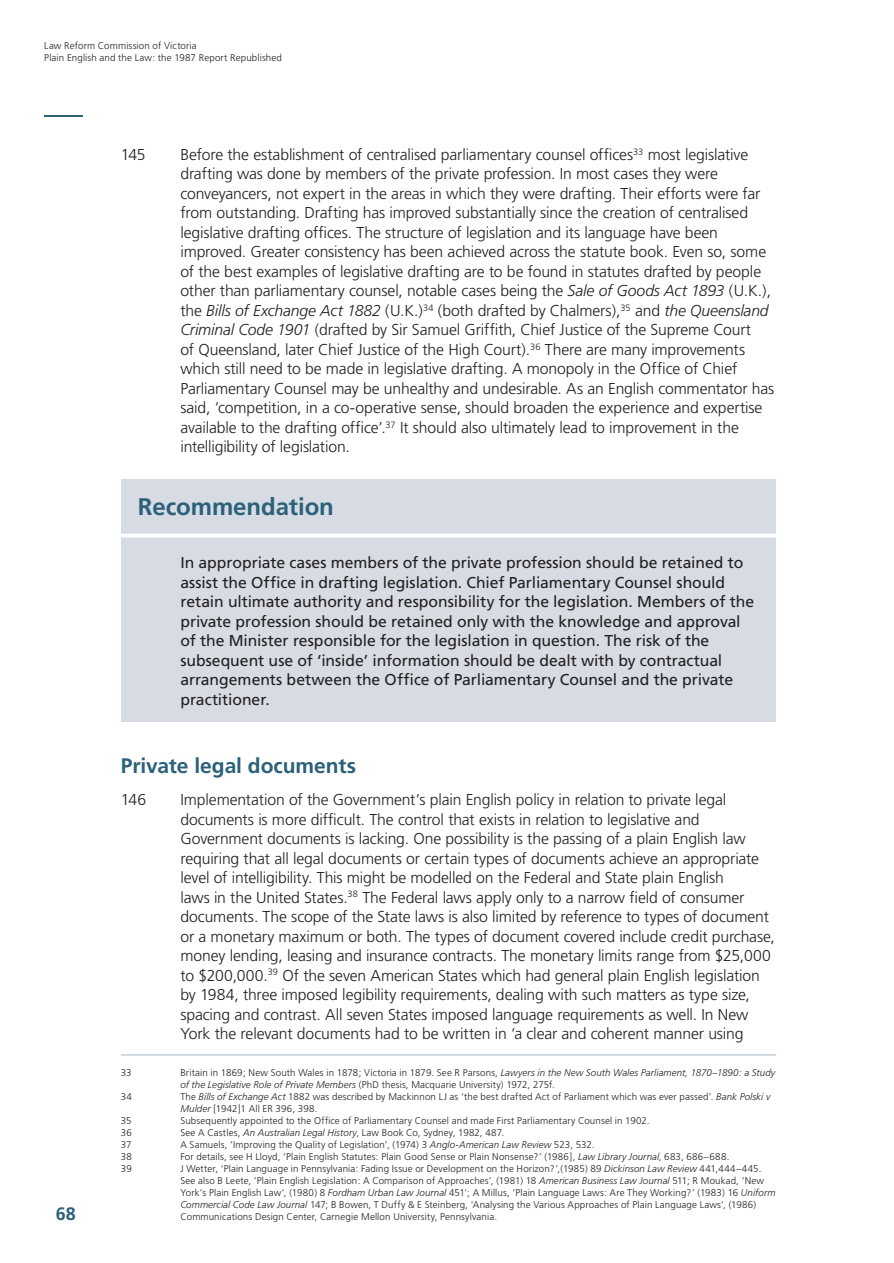
<style>
.page{position:relative;width:894px;height:1263px;background:#fff}
.page>*{position:absolute;margin:0;border:0;box-sizing:border-box;transform-origin:0 0}
.t1{font:700 24px "Frutiger";letter-spacing:-.005em;color:#2c6179}
.HD2{font:700 21px "Frutiger";letter-spacing:-.005em;color:#2c6179}
.t2{font:700 18px "Frutiger";color:#2c6179}
.t3{font:300 15.75px/19.5px "Frutiger";letter-spacing:-.01em;color:#231f20}
.t4{font:15.75px/19.5px "Frutiger";letter-spacing:-.005em;color:#231f20}
.t5{font:300 9.75px/12px "Frutiger";letter-spacing:.015em;color:#231f20}
.s1{font-style:italic}
</style>
<div class="page">
<hr style="left:44px;top:115px;width:39px;height:2px;background:#2c6179">
<div style="left:121px;top:479px;width:655px;height:242px;background:#d7dce4"></div>
<svg style="left:121px;top:533px;width:655px;height:4px;fill:#fff"></svg>
<hr style="left:121px;top:1054px;width:655px;height:1px;background:#c2cdd5">
<p class="t5" style="left:44px;top:40px;width:239px">Law Reform Commission of Victoria<br>Plain English and the Law: the 1987 Report Republished</p>
<p class="t3" style="left:121px;top:145px;width:26px">145</p>
<p class="t3" style="left:180px;top:145px;width:595px">Before the establishment of centralised parliamentary counsel offices<sup>33</sup> most legislative drafting was done by members of the private profession. In most cases they were conveyancers, not expert in the areas in which they were drafting. Their efforts were far from outstanding. Drafting has improved substantially since the creation of centralised legislative drafting offices. The structure of legislation and its language have been improved. Greater consistency has been achieved across the statute book. Even so, some of the best examples of legislative drafting are to be found in statutes drafted by people other than parliamentary counsel, notable cases being the <span class="s1">Sale of Goods Act 1893</span> (U.K.), the <span class="s1">Bills of Exchange Act 1882</span> (U.K.)<sup>34</sup> (both drafted by Chalmers),<sup>35</sup> and <span class="s1">the Queensland Criminal Code 1901</span> (drafted by Sir Samuel Griffith, Chief Justice of the Supreme Court<br>of Queensland, later Chief Justice of the High Court).<sup>36</sup> There are many improvements which still need to be made in legislative drafting. A monopoly in the Office of Chief Parliamentary Counsel may be unhealthy and undesirable. As an English commentator has said, ‘competition, in a co-operative sense, should broaden the experience and expertise available to the drafting office’.<sup>37</sup> It should also ultimately lead to improvement in the intelligibility of legislation.</p>
<p class="t1" style="left:138px;top:492px;width:198px">Recommendation</p>
<p class="t2" style="left:56px;top:1203px;width:22px">68</p>
<p class="t4" style="left:180px;top:553px;width:575px">In appropriate cases members of the private profession should be retained to assist the Office in drafting legislation. Chief Parliamentary Counsel should retain ultimate authority and responsibility for the legislation. Members of the private profession should be retained only with the knowledge and approval of the Minister responsible for the legislation in question. The risk of the subsequent use of ‘inside’ information should be dealt with by contractual arrangements between the Office of Parliamentary Counsel and the private practitioner.</p>
<h2 class="HD2" style="left:121px;top:753px;width:237px">Private legal documents</h2>
<p class="t3" style="left:121px;top:790px;width:27px">146</p>
<p class="t3" style="left:180px;top:790px;width:596px">Implementation of the Government’s plain English policy in relation to private legal documents is more difficult. The control that exists in relation to legislative and Government documents is lacking. One possibility is the passing of a plain English law requiring that all legal documents or certain types of documents achieve an appropriate level of intelligibility. This might be modelled on the Federal and State plain English<br>laws in the United States.<sup>38</sup> The Federal laws apply only to a narrow field of consumer documents. The scope of the State laws is also limited by reference to types of document or a monetary maximum or both. The types of document covered include credit purchase, money lending, leasing and insurance contracts. The monetary limits range from $25,000 to $200,000.<sup>39</sup> Of the seven American States which had general plain English legislation by 1984, three imposed legibility requirements, dealing with such matters as type size, spacing and contrast. All seven States imposed language requirements as well. In New York the relevant documents had to be written in ‘a clear and coherent manner using</p>
<p class="t5" style="left:121px;top:1066px;width:12px">33</p>
<p class="t5" style="left:180px;top:1066px;width:596px">Britain in 1869; New South Wales in 1878; Victoria in 1879. See R Parsons, <span class="s1">Lawyers in the New South Wales Parliament, 1870–1890: a Study of the Legislative Role of Private Members</span> (PhD thesis, Macquarie University) 1972, 275f.</p>
<p class="t5" style="left:121px;top:1090px;width:13px">34</p>
<p class="t5" style="left:180px;top:1090px;width:591px">The <span class="s1">Bills of Exchange Act</span> 1882 was described by Mackinnon LJ as ‘the best drafted Act of Parliament which was ever passed’. <span class="s1">Bank Polski v<br>Mulder</span> [1942]1 All ER 396, 398.</p>
<p class="t5" style="left:121px;top:1114px;width:12px">35</p>
<p class="t5" style="left:180px;top:1114px;width:471px">Subsequently appointed to the Office of Parliamentary Counsel and made First Parliamentary Counsel in 1902.</p>
<p class="t5" style="left:121px;top:1126px;width:13px">36</p>
<p class="t5" style="left:180px;top:1126px;width:325px">See A Castles, <span class="s1">An Australian Legal History</span>, Law Book Co, Sydney, 1982, 487.</p>
<p class="t5" style="left:121px;top:1138px;width:12px">37</p>
<p class="t5" style="left:180px;top:1138px;width:416px">A Samuels, ‘Improving the Quality of Legislation’, (1974) 3 <span class="s1">Anglo-American Law Review</span> 523, 532.</p>
<p class="t5" style="left:121px;top:1150px;width:13px">38</p>
<p class="t5" style="left:180px;top:1150px;width:550px">For details, see H Lloyd, ‘Plain English Statutes: Plain Good Sense or Plain Nonsense?’ (1986], <span class="s1">Law Library Journal</span>, 683, 686–688.</p>
<p class="t5" style="left:121px;top:1162px;width:12px">39</p>
<p class="t5" style="left:180px;top:1162px;width:597px">J Wetter, ‘Plain Language in Pennsylvania: Fading Issue or Development on the Horizon?’,(1985) 89 <span class="s1">Dickinson Law Review</span> 441,444–445.<br>See also B Leete, ‘Plain English Legislation: A Comparison of Approaches’, (1981) 18 <span class="s1">American Business Law Journal</span> 511; R Moukad, ‘New York’s Plain English Law’, (1980) 8 <span class="s1">Fordham Urban Law Journal</span> 451’; A Millus, ‘Plain Language Laws: Are They Working?’ (1983) 16 <span class="s1">Uniform Commercial Code Law Journal</span> 147; B Bowen, T Duffy &amp; E Steinberg, ‘Analysing the Various Approaches of Plain Language Laws’, (1986)<br>Communications Design Center, Carnegie Mellon University, Pennsylvania.</p>
</div>
